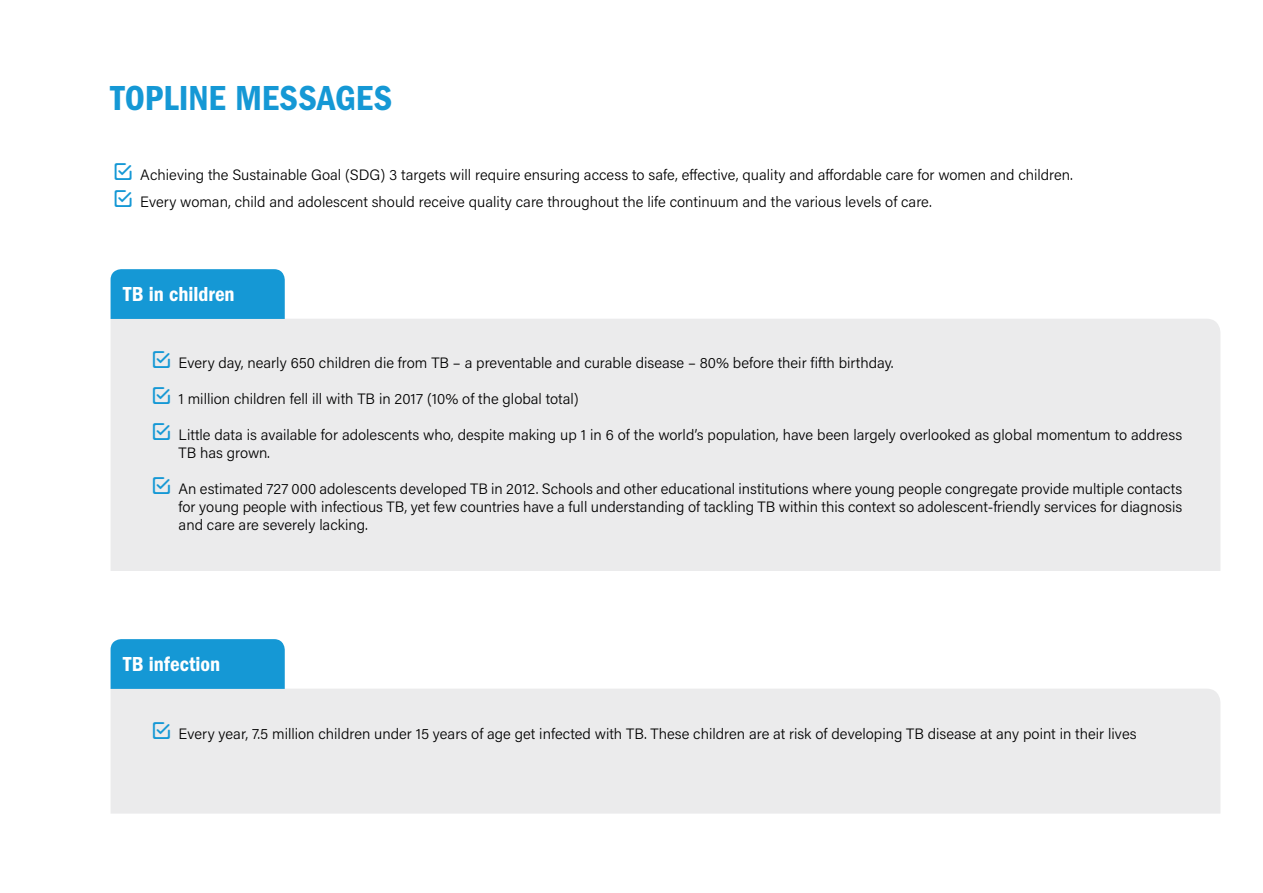
<style>
.page{position:relative;width:1263px;height:893px;background:#fff}
.page>*{position:absolute;margin:0;border:0;box-sizing:border-box;transform-origin:0 0}
.t1{font:36px "ITC Franklin Gothic Std Dm Cd";color:#1598d5}
.t2{font:21px "ITC Franklin Gothic Std Dm Cd";color:#fff}
.t3{font:300 15px/18px "Acumin Pro";color:#000}
.s1{font-family:"Tick Box";font-weight:400;font-size:27px;color:#1598d5}
</style>
<div class="page">
<div style="left:111px;top:319px;width:1109px;height:252px;background:#ebebec"></div>
<div style="left:111px;top:269px;width:174px;height:50px;background:#1598d5"></div>
<div style="left:111px;top:689px;width:1109px;height:125px;background:#ebebec"></div>
<div style="left:111px;top:639px;width:174px;height:50px;background:#1598d5"></div>
<h1 class="t1" style="left:111px;top:77px;width:283px">TOPLINE MESSAGES</h1>
<p class="t3" style="left:115px;top:161px;width:959px;line-height:26.5px"><span class="s1">A</span> Achieving the Sustainable Goal (SDG) 3 targets will require ensuring access to safe, effective, quality and affordable care for women and children.<br><span class="s1">A</span> Every woman, child and adolescent should receive quality care throughout the life continuum and the various levels of care.</p>
<h2 class="t2" style="left:123px;top:282px;width:113px">TB in children</h2>
<p class="t3" style="left:153px;top:353px;width:742px"><span class="s1">A</span> Every day, nearly 650 children die from TB – a preventable and curable disease – 80% before their fifth birthday.</p>
<p class="t3" style="left:153px;top:389px;width:427px"><span class="s1">A</span> 1 million children fell ill with TB in 2017 (10% of the global total)</p>
<p class="t3" style="left:179px;top:425px;width:1005px;text-indent:-26px"><span class="s1">A</span> Little data is available for adolescents who, despite making up 1 in 6 of the world’s population, have been largely overlooked as global momentum to address<br>TB has grown.</p>
<p class="t3" style="left:179px;top:479px;width:1005px;text-align:justify;text-indent:-26px"><span class="s1">A</span> An estimated 727 000 adolescents developed TB in 2012. Schools and other educational institutions where young people congregate provide multiple contacts for young people with infectious TB, yet few countries have a full understanding of tackling TB within this context so adolescent-friendly services for diagnosis and care are severely lacking.</p>
<h2 class="t2" style="left:123px;top:652px;width:98px">TB infection</h2>
<p class="t3" style="left:153px;top:725px;width:985px"><span class="s1">A</span> Every year, 7.5 million children under 15 years of age get infected with TB. These children are at risk of developing TB disease at any point in their lives</p>
</div>
